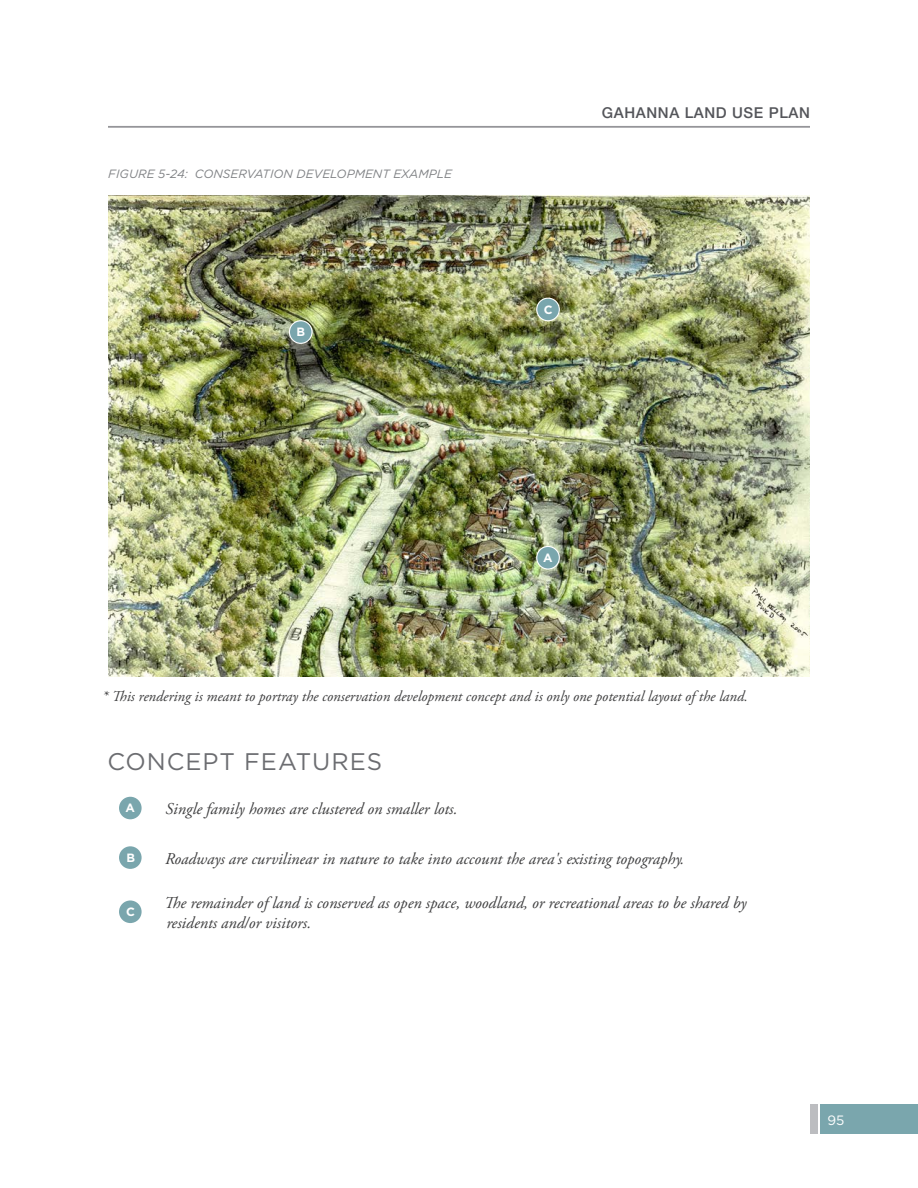
<style>
.page{position:relative;width:918px;height:1188px;background:#fff}
.page>*{position:absolute;margin:0;border:0;box-sizing:border-box;transform-origin:0 0}
.M_Header{font:24px "Gotham";letter-spacing:.04em;color:#6c6d71}
.Improvements{font:italic 16.5px/19.8px "Adobe Garamond Pro";color:#3e3e3f}
.Improvements-2{font:italic 15px "Adobe Garamond Pro";color:#3e3e3f}
.t1{font:500 15px "Helvetica Neue LT Std";letter-spacing:.04em;color:#54555a}
.t2{font:13.5px "Gotham";color:#fff}
.t3{font:italic 12px "Gotham";color:#808285}
.Header_Row{font:700 12px "Gotham";color:#fff}
</style>
<div class="page">
<hr style="left:108px;top:126px;width:702px;height:1px;background:#959599">
<div style="left:821px;top:1105px;width:97px;height:29px;background:#7aa6ad"></div>
<div style="left:810px;top:1105px;width:8px;height:29px;background:#bcbdc0"></div>
<div style="left:119px;top:797px;width:23px;height:22px;background:#7aa6ad;border-radius:50%"></div>
<div style="left:119px;top:846px;width:23px;height:23px;background:#7aa6ad;border-radius:50%"></div>
<div style="left:119px;top:900px;width:23px;height:23px;background:#7aa6ad;border-radius:50%"></div>
<img style="left:108px;top:196px;width:702px;height:481px">
<div style="left:537px;top:546px;width:22px;height:23px;background:#7aa6ad;border-radius:50%"></div>
<div style="left:536px;top:546px;width:24px;height:24px;border:1px solid #fff;border-radius:50%"></div>
<div style="left:289px;top:321px;width:23px;height:22px;background:#7aa6ad;border-radius:50%"></div>
<div style="left:289px;top:320px;width:24px;height:24px;border:1px solid #fff;border-radius:50%"></div>
<div style="left:537px;top:298px;width:22px;height:23px;background:#7aa6ad;border-radius:50%"></div>
<div style="left:536px;top:298px;width:24px;height:23px;border:1px solid #fff;border-radius:50%"></div>
<p class="t3" style="left:108px;top:166px;width:345px">FIGURE 5-24: CONSER VATION DEVELOPMENT EXAMPLE</p>
<p class="Header_Row" style="left:297px;top:324px;width:10px">B</p>
<p class="t1" style="left:602px;top:104px;width:210px">GAHANNA LAND USE PLAN</p>
<p class="Header_Row" style="left:544px;top:301px;width:10px">C</p>
<p class="Header_Row" style="left:543px;top:550px;width:11px">A</p>
<p class="Improvements-2" style="left:102px;top:687px;width:647px">* This rendering is meant to portray the conservation development concept and is only one potential layout of the land.</p>
<p class="M_Header" style="left:107px;top:746px;width:276px">CONCEPT FEATURES</p>
<p class="Header_Row" style="left:126px;top:800px;width:11px">A</p>
<p class="Improvements" style="left:166px;top:799px;width:293px">Single family homes are clustered on smaller lots.</p>
<p class="Header_Row" style="left:126px;top:850px;width:10px">B</p>
<p class="Improvements" style="left:165px;top:849px;width:521px">Roadways are curvilinear in nature to take into account the area's existing topography.</p>
<p class="Header_Row" style="left:126px;top:904px;width:10px">C</p>
<p class="Improvements" style="left:164px;top:893px;width:584px">The remainder of land is conserved as open space, woodland, or recreational areas to be shared by residents and/or visitors.</p>
<p class="t2" style="left:828px;top:1111px;width:18px">95</p>
</div>
